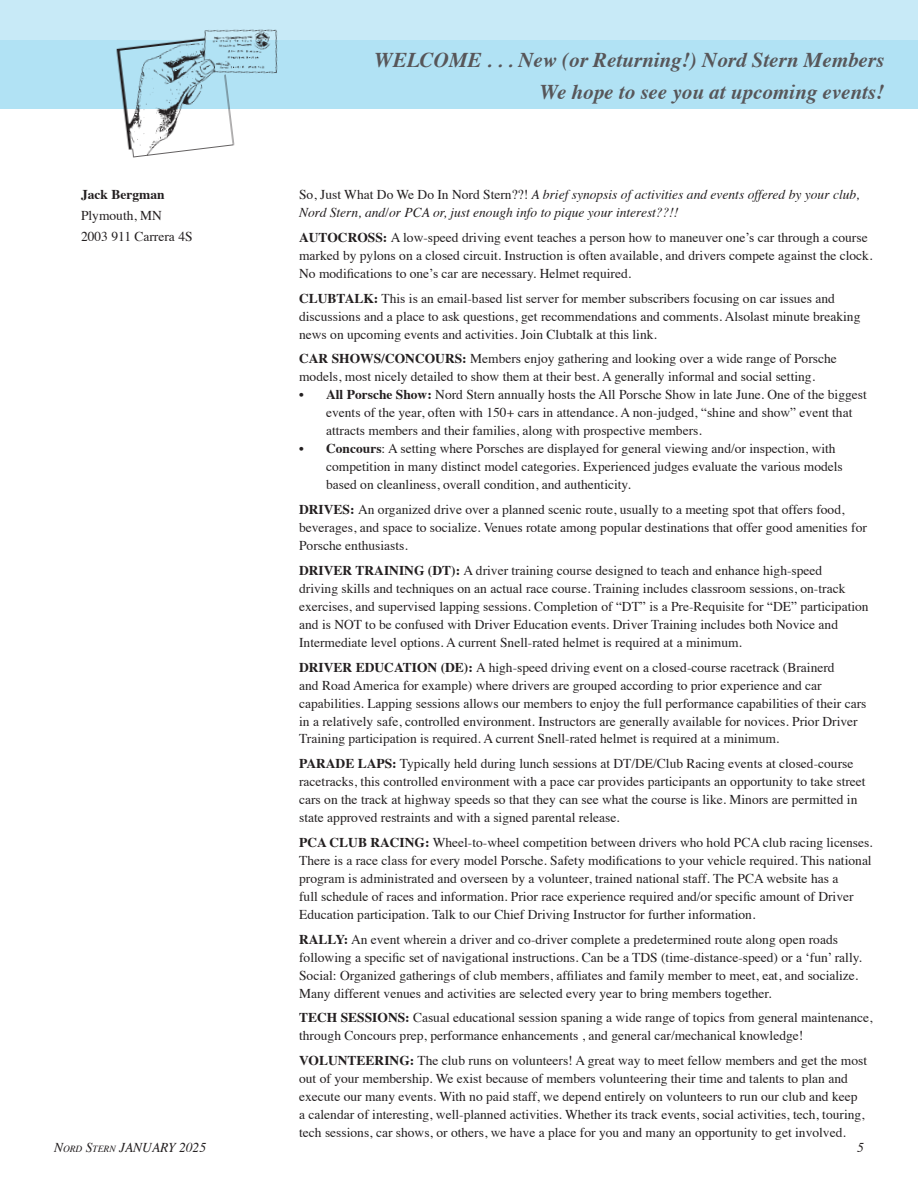
<style>
.page{position:relative;width:918px;height:1188px;background:#fff}
.page>*{position:absolute;margin:0;border:0;box-sizing:border-box;transform-origin:0 0}
.t1{font:italic 700 21px/32px "Times";color:#575659;text-align:right}
.t2{font:13.5px/18px "Times";color:#231f20}
.t3{font:italic 13.5px/18px "Times";color:#231f20}
.t4{font:italic 13.5px "Times";color:#231f20}
.t5{font:700 13.5px "Times";color:#231f20}
.s1{font-style:normal}
.s2{font-weight:700}
.s3{font-size:9.45px}
</style>
<div class="page">
<div style="left:0;top:0;width:918px;height:95px;background:#c8eaf7"></div>
<div style="left:0;top:40px;width:918px;height:69px;background:#b1e2f4"></div>
<img style="left:116px;top:29px;width:162px;height:129px">
<p class="t5" style="left:81px;top:181px;width:85px">Jack Bergman</p>
<p class="t2" style="left:81px;top:204px;width:113px;line-height:21px">Plymouth, MN<br>2003 911 Carrera 4S</p>
<h1 class="t1" style="left:374px;top:42px;width:511px">WELCOME . . . New (or Returning!) Nord Stern Members<br>We hope to see you at upcoming events!</h1>
<p class="t3" style="left:299px;top:185px;width:562px"><span class="s1">So, Just What Do We Do In Nord Stern??!</span> A brief synopsis of activities and events offered by your club,<br>Nord Stern, and/or PCA or, just enough info to pique your interest??!!</p>
<p class="t2" style="left:299px;top:227px;width:575px"><span class="s2">AUTOCROSS:</span> A low-speed driving event teaches a person how to maneuver one’s car through a course marked by pylons on a closed circuit. Instruction is often available, and drivers compete against the clock.<br>No modifications to one’s car are necessary. Helmet required.</p>
<p class="t2" style="left:299px;top:288px;width:563px"><span class="s2">CLUBTALK:</span> This is an email-based list server for member subscribers focusing on car issues and discussions and a place to ask questions, get recommendations and comments. Alsolast minute breaking news on upcoming events and activities. Join Clubtalk at this link.</p>
<p class="t2" style="left:299px;top:349px;width:539px"><span class="s2">CAR SHOWS/CONCOURS:</span> Members enjoy gathering and looking over a wide range of Porsche models, most nicely detailed to show them at their best. A generally informal and social setting.</p>
<p class="t2" style="left:326px;top:385px;width:542px;text-indent:-27px"><span class="s2">• All Porsche Show:</span> Nord Stern annually hosts the All Porsche Show in late June. One of the biggest events of the year, often with 150+ cars in attendance. A non-judged, “shine and show” event that attracts members and their families, along with prospective members.</p>
<p class="t2" style="left:326px;top:439px;width:518px;text-indent:-27px"><span class="s2">• Concours</span>: A setting where Porsches are displayed for general viewing and/or inspection, with competition in many distinct model categories. Experienced judges evaluate the various models based on cleanliness, overall condition, and authenticity.</p>
<p class="t2" style="left:299px;top:499px;width:569px"><span class="s2">DRIVES:</span> An organized drive over a planned scenic route, usually to a meeting spot that offers food, beverages, and space to socialize. Venues rotate among popular destinations that offer good amenities for<br>Porsche enthusiasts.</p>
<p class="t2" style="left:299px;top:560px;width:571px"><span class="s2">DRIVER TRAINING (DT):</span> A driver training course designed to teach and enhance high-speed<br>driving skills and techniques on an actual race course. Training includes classroom sessions, on-track exercises, and supervised lapping sessions. Completion of “DT” is a Pre-Requisite for “DE” participation and is NOT to be confused with Driver Education events. Driver Training includes both Novice and Intermediate level options. A current Snell-rated helmet is required at a minimum.</p>
<p class="t2" style="left:299px;top:657px;width:569px"><span class="s2">DRIVER EDUCATION (DE):</span> A high-speed driving event on a closed-course racetrack (Brainerd<br>and Road America for example) where drivers are grouped according to prior experience and car capabilities. Lapping sessions allows our members to enjoy the full performance capabilities of their cars in a relatively safe, controlled environment. Instructors are generally available for novices. Prior Driver Training participation is required. A current Snell-rated helmet is required at a minimum.</p>
<p class="t2" style="left:299px;top:754px;width:568px"><span class="s2">PARADE LAPS:</span> Typically held during lunch sessions at DT/DE/Club Racing events at closed-course racetracks, this controlled environment with a pace car provides participants an opportunity to take street cars on the track at highway speeds so that they can see what the course is like. Minors are permitted in state approved restraints and with a signed parental release.</p>
<p class="t2" style="left:299px;top:832px;width:575px"><span class="s2">PCA CLUB RACING:</span> Wheel-to-wheel competition between drivers who hold PCA club racing licenses.<br>There is a race class for every model Porsche. Safety modifications to your vehicle required. This national program is administrated and overseen by a volunteer, trained national staff. The PCA website has a<br>full schedule of races and information. Prior race experience required and/or specific amount of Driver Education participation. Talk to our Chief Driving Instructor for further information.</p>
<p class="t2" style="left:299px;top:929px;width:564px"><span class="s2">RALLY:</span> An event wherein a driver and co-driver complete a predetermined route along open roads following a specific set of navigational instructions. Can be a TDS (time-distance-speed) or a ‘fun’ rally.<br>Social: Organized gatherings of club members, affiliates and family member to meet, eat, and socialize.<br>Many different venues and activities are selected every year to bring members together.</p>
<p class="t2" style="left:299px;top:1008px;width:575px"><span class="s2">TECH SESSIONS:</span> Casual educational session spaning a wide range of topics from general maintenance, through Concours prep, performance enhancements , and general car/mechanical knowledge!</p>
<p class="t2" style="left:299px;top:1050px;width:569px"><span class="s2">VOLUNTEERING:</span> The club runs on volunteers! A great way to meet fellow members and get the most out of your membership. We exist because of members volunteering their time and talents to plan and execute our many events. With no paid staff, we depend entirely on volunteers to run our club and keep<br>a calendar of interesting, well-planned activities. Whether its track events, social activities, tech, touring, tech sessions, car shows, or others, we have a place for you and many an opportunity to get involved.</p>
<p class="t4" style="left:54px;top:1136px;width:154px">N<span class="s3">ORD</span> S<span class="s3">TERN</span> JANUARY 2025</p>
<p class="t4" style="left:857px;top:1136px;width:8px">5</p>
</div>
